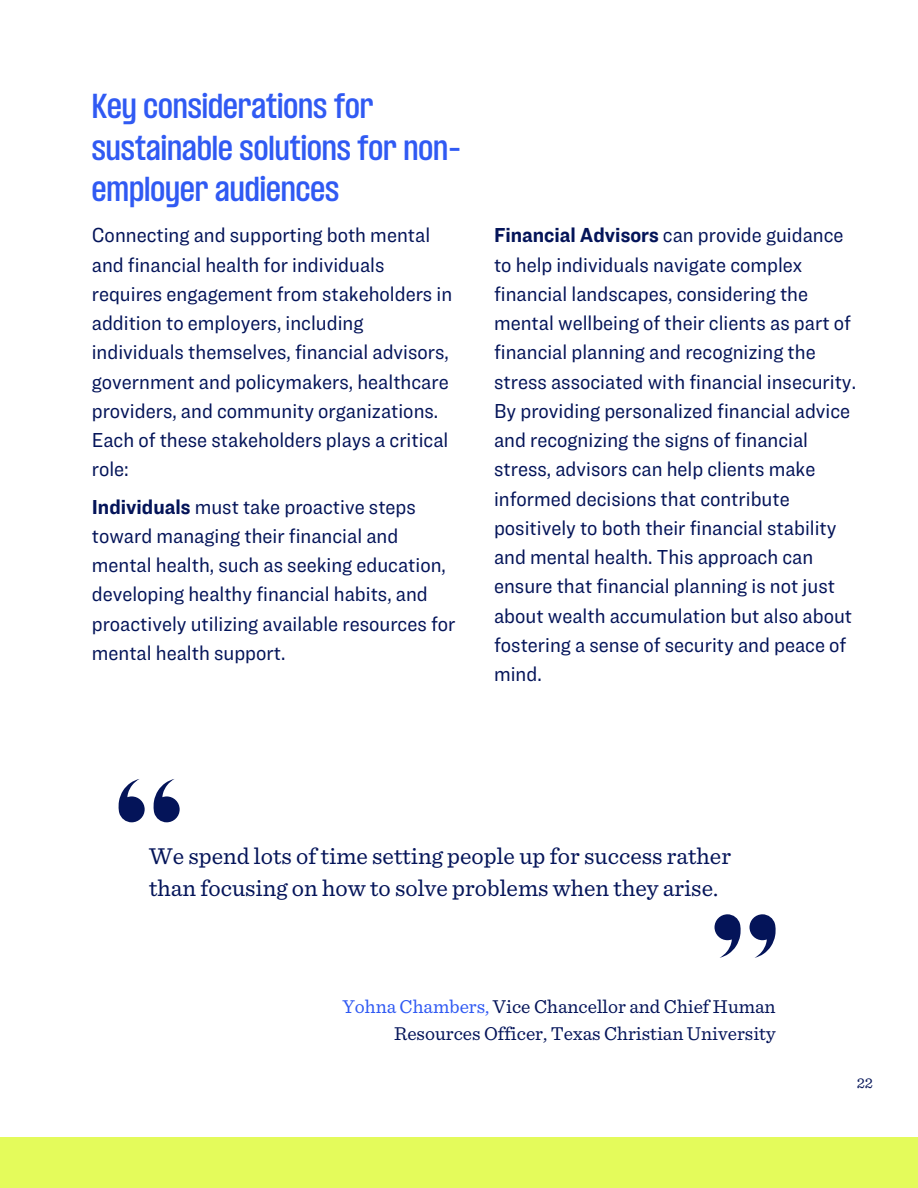
<style>
.page{position:relative;width:918px;height:1188px;background:#fff}
.page>*{position:absolute;margin:0;border:0;box-sizing:border-box;transform-origin:0 0}
.t1{font:600 30px/41.7px "TIAA Challenger";color:#305af3}
.t2{font:24px/32.7px "Sentinel";color:#041459}
.t3{font:21px/29.2px "Ringside Narrow";color:#041459}
.t4{font:19.5px/27px "Sentinel";color:#041459;text-align:right}
.t5{font:15px "Sentinel";color:#041459}
.s1{font-weight:700}
.s2{color:#305af3}
</style>
<div class="page">
<div style="left:0;top:1137px;width:918px;height:51px;background:#e4fb5b"></div>
<svg style="left:750px;top:914px;width:26px;height:44px"></svg>
<svg style="left:715px;top:914px;width:26px;height:44px"></svg>
<svg style="left:119px;top:779px;width:26px;height:43px"></svg>
<svg style="left:154px;top:779px;width:25px;height:43px"></svg>
<p class="t1" style="left:92px;top:88px;width:371px">Key considerations for sustainable solutions for non&shy;employer audiences</p>
<p class="t3" style="left:92px;top:220px;width:362px">Connecting and supporting both mental and financial health for individuals requires engagement from stakeholders in addition to employers, including individuals themselves, financial advisors, government and policymakers, healthcare providers, and community organizations.<br>Each of these stakeholders plays a critical role:</p>
<p class="t3" style="left:494px;top:220px;width:363px"><span class="s1">Financial Advisors</span> can provide guidance to help individuals navigate complex financial landscapes, considering the mental wellbeing of their clients as part of financial planning and recognizing the stress associated with financial insecurity.<br>By providing personalized financial advice and recognizing the signs of financial stress, advisors can help clients make informed decisions that contribute positively to both their financial stability and mental health. This approach can ensure that financial planning is not just about wealth accumulation but also about fostering a sense of security and peace of mind.</p>
<h1 class="t3" style="left:92px;top:491px;width:365px"><span class="s1">Individuals</span> must take proactive steps toward managing their financial and mental health, such as seeking education, developing healthy financial habits, and proactively utilizing available resources for mental health support.</h1>
<p class="t2" style="left:149px;top:839px;width:583px">We spend lots of time setting people up for success rather than focusing on how to solve problems when they arise.</p>
<h2 class="t4" style="left:342px;top:992px;width:435px"><span class="s2">Yohna Chambers,</span> Vice Chancellor and Chief Human<br>Resources Officer, Texas Christian University</h2>
<p class="t5" style="left:857px;top:1074px;width:18px">22</p>
</div>
